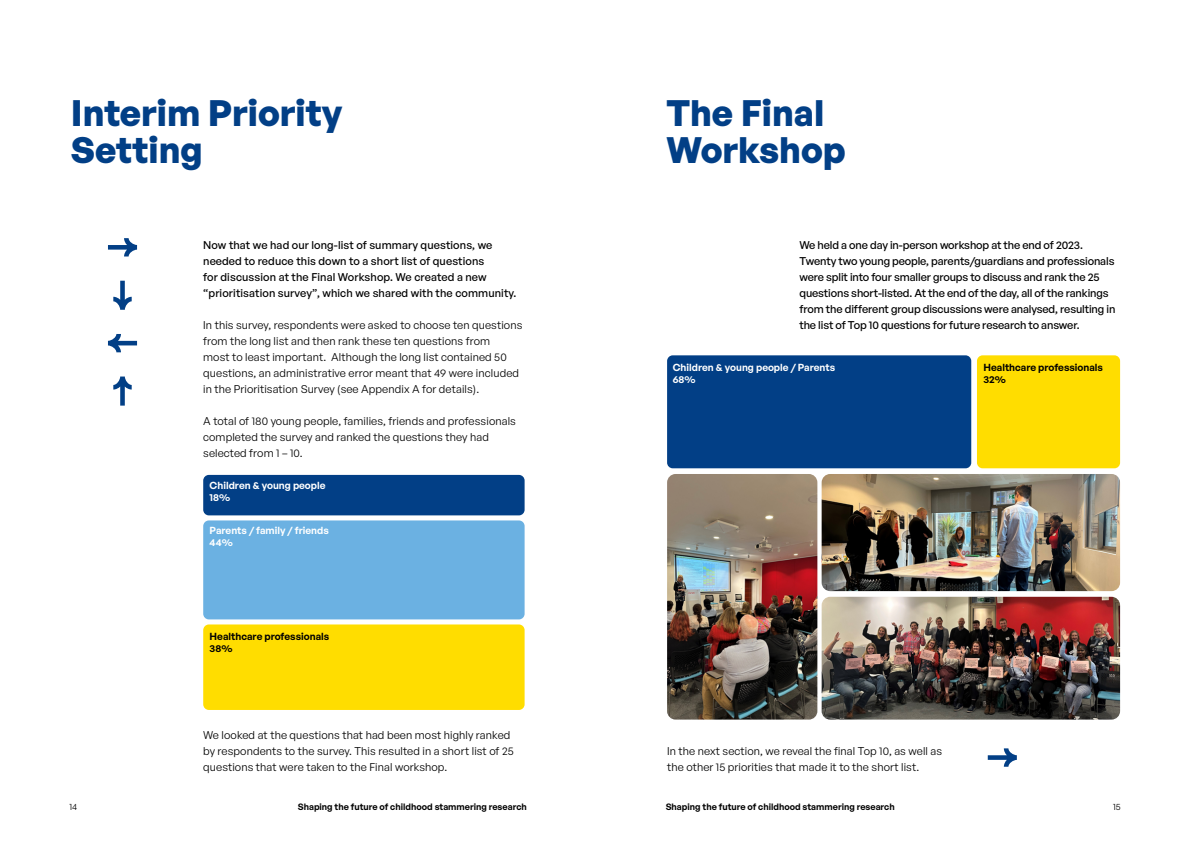
<style>
.page{position:relative;width:1191px;height:842px;background:#fff}
.page>*{position:absolute;margin:0;border:0;box-sizing:border-box;transform-origin:0 0}
.Sction_Title{font:700 36px "General Sans";color:#023f86}
.Body{font:11px/16px "General Sans";letter-spacing:.01em;color:#000}
.Body-2{font:500 11px/16px "General Sans";letter-spacing:-.01em;color:#000}
.Body-3{font:500 11px/16px "General Sans";letter-spacing:.01em;color:#000}
.t1{font:600 10px "General Sans";color:#fff}
.t2{font:600 10px/12px "General Sans";color:#000}
.t3{font:600 9px "General Sans";color:#000}
.t4{font:9px "General Sans";color:#000}
</style>
<div class="page">
<div style="left:203px;top:624px;width:321px;height:86px;background:#fd0;border-radius:6px"></div>
<div style="left:203px;top:520px;width:321px;height:99px;background:#6bb1e2;border-radius:6px"></div>
<div style="left:203px;top:475px;width:321px;height:40px;background:#023f86;border-radius:6px"></div>
<div style="left:977px;top:355px;width:143px;height:113px;background:#fd0;border-radius:6px"></div>
<div style="left:667px;top:355px;width:304px;height:113px;background:#023f86;border-radius:6px"></div>
<svg style="left:108px;top:238px;width:29px;height:18px"></svg>
<svg style="left:108px;top:334px;width:29px;height:18px"></svg>
<svg style="left:113px;top:281px;width:19px;height:29px"></svg>
<svg style="left:113px;top:376px;width:19px;height:30px"></svg>
<img style="left:821px;top:597px;width:299px;height:123px">
<img style="left:821px;top:474px;width:299px;height:117px">
<img style="left:667px;top:474px;width:150px;height:246px">
<svg style="left:987px;top:748px;width:29px;height:19px"></svg>
<p class="Sction_Title" style="left:71px;top:89px;width:273px">Interim Priority</p>
<p class="Sction_Title" style="left:71px;top:126px;width:133px">Setting</p>
<p class="Body-3" style="left:203px;top:237px;width:315px">Now that we had our long-list of summary questions, we needed to reduce this down to a short list of questions<br>for discussion at the Final Workshop. We created a new “prioritisation survey”, which we shared with the community.</p>
<p class="Body" style="left:203px;top:317px;width:321px">In this survey, respondents were asked to choose ten questions from the long list and then rank these ten questions from<br>most to least important. Although the long list contained 50 questions, an administrative error meant that 49 were included in the Prioritisation Survey (see Appendix A for details).</p>
<p class="Body" style="left:203px;top:413px;width:314px">A total of 180 young people, families, friends and professionals completed the survey and ranked the questions they had selected from 1 – 10.</p>
<p class="t1" style="left:210px;top:478px;width:117px">Children &amp; young people</p>
<p class="t1" style="left:210px;top:490px;width:22px">18%</p>
<p class="t1" style="left:210px;top:524px;width:121px">Parents / family / friends</p>
<p class="t1" style="left:210px;top:536px;width:25px">44%</p>
<p class="t2" style="left:210px;top:630px;width:121px">Healthcare professionals</p>
<p class="t2" style="left:210px;top:642px;width:24px">38%</p>
<p class="Body" style="left:203px;top:727px;width:312px">We looked at the questions that had been most highly ranked by respondents to the survey. This resulted in a short list of 25 questions that were taken to the Final workshop.</p>
<p class="Sction_Title" style="left:666px;top:89px;width:159px">The Final</p>
<p class="Sction_Title" style="left:666px;top:126px;width:181px">Workshop</p>
<p class="Body-2" style="left:799px;top:237px;width:317px">We held a one day in-person workshop at the end of 2023.<br>Twenty two young people, parents/guardians and professionals were split into four smaller groups to discuss and rank the 25 questions short-listed. At the end of the day, all of the rankings from the different group discussions were analysed, resulting in the list of Top 10 questions for future research to answer.</p>
<p class="t1" style="left:673px;top:361px;width:164px">Children &amp; young people / Parents</p>
<p class="t1" style="left:673px;top:373px;width:24px">68%</p>
<p class="t2" style="left:983px;top:361px;width:121px">Healthcare professionals<br>32%</p>
<p class="Body" style="left:667px;top:743px;width:276px">In the next section, we reveal the final Top 10, as well as the other 15 priorities that made it to the short list.</p>
<p class="t4" style="left:69px;top:801px;width:9px">14</p>
<p class="t3" style="left:298px;top:801px;width:231px">Shaping the future of childhood stammering research</p>
<p class="t3" style="left:665px;top:801px;width:231px">Shaping the future of childhood stammering research</p>
<p class="t4" style="left:1113px;top:801px;width:9px">15</p>
</div>
